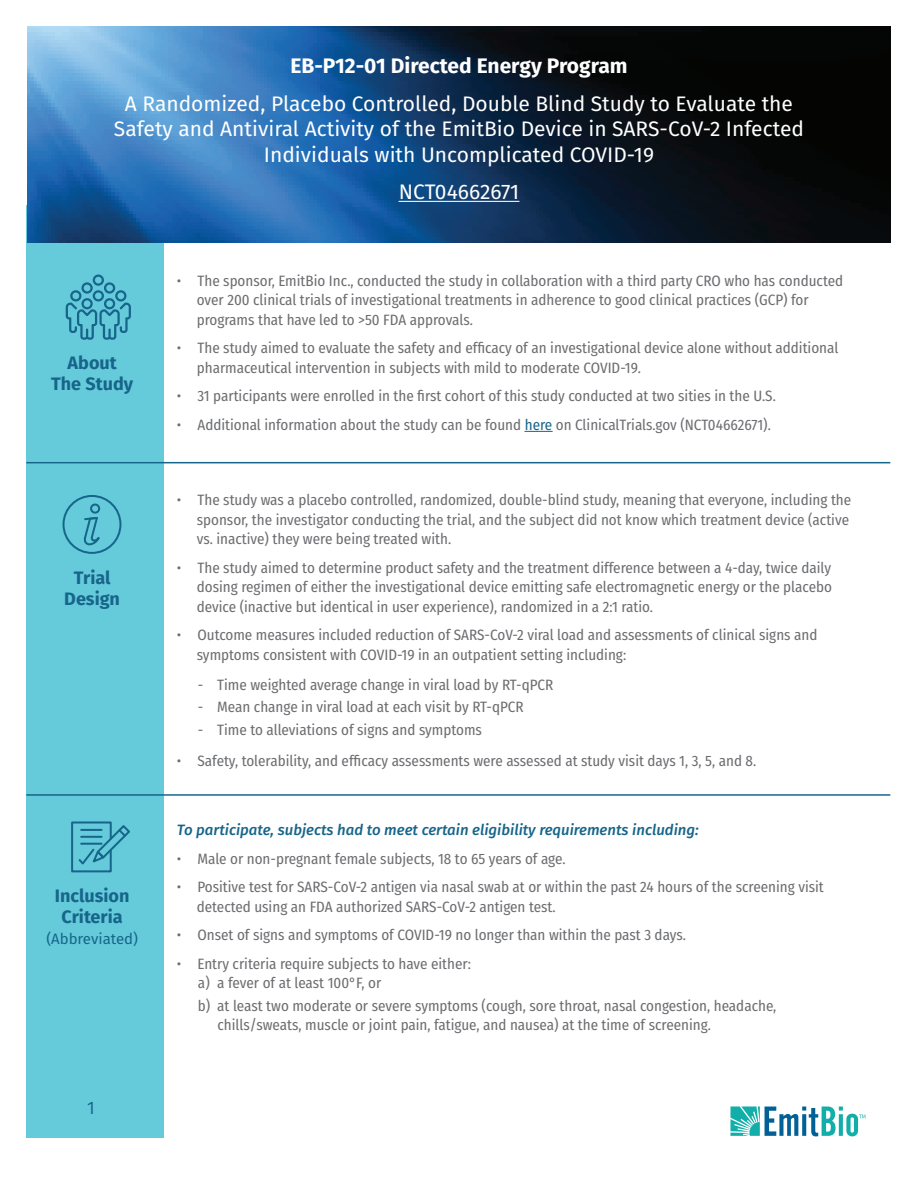
<style>
.page{position:relative;width:918px;height:1188px;background:#fff}
.page>*{position:absolute;margin:0;border:0;box-sizing:border-box;transform-origin:0 0}
.t1{font:21px/25.5px "Fira Sans";color:#fff;text-align:center}
.t2{font:700 21px "Fira Sans";color:#fff}
.t3{font:700 18px/21px "Fira Sans";color:#17658a;text-align:center}
.t4{font:18px "Fira Sans";color:#17658a}
.t5{font:15px/19.5px "Fira Sans Condensed";color:#6c6d70}
.t6{font:italic 500 15px "Fira Sans";color:#17658a}
.t7{font:15px "Fira Sans";color:#17658a}
.s1{color:#17658a}
</style>
<div class="page">
<svg style="left:730px;top:1106px;width:135px;height:30px"></svg>
<div style="left:26px;top:205px;width:138px;height:933px;background:#65cada"></div>
<hr style="left:26px;top:462px;width:864px;height:1px;background:#17658a">
<hr style="left:26px;top:794px;width:864px;height:2px;background:#17658a">
<img style="left:27px;top:27px;width:864px;height:216px">
<svg style="left:66px;top:275px;width:65px;height:65px"></svg>
<svg style="left:83px;top:517px;width:28px;height:29px"></svg>
<div style="left:90px;top:504px;width:10px;height:10px;border:2px solid #17658a;border-radius:50%"></div>
<div style="left:63px;top:495px;width:58px;height:59px;border:2px solid #17658a;border-radius:50%"></div>
<svg style="left:71px;top:821px;width:59px;height:52px"></svg>
<hr style="left:399px;top:201px;width:120px;height:1px;background:#fff">
<svg style="left:525px;top:431px;width:27px;height:1px"></svg>
<h1 class="t2" style="left:290px;top:48px;width:339px">EB-P12-01 Directed Energy Program</h1>
<h1 class="t1" style="left:114px;top:90px;width:692px">A Randomized, Placebo Controlled, Double Blind Study to Evaluate the<br>Safety and Antiviral Activity of the EmitBio Device in SARS-CoV-2 Infected<br>Individuals with Uncomplicated COVID-19</h1>
<h1 class="t1" style="left:399px;top:179px;width:122px">NCT04662671</h1>
<p class="t3" style="left:51px;top:351px;width:83px">About<br>The Study</p>
<p class="t3" style="left:64px;top:566px;width:57px">Trial<br>Design</p>
<p class="t3" style="left:55px;top:884px;width:76px">Inclusion<br>Criteria</p>
<p class="t7" style="left:46px;top:927px;width:93px">(Abbreviated)</p>
<p class="t4" style="left:87px;top:1094px;width:9px">1</p>
<p class="t5" style="left:197px;top:271px;width:648px;text-indent:-20px">• The sponsor, EmitBio Inc., conducted the study in collaboration with a third party CRO who has conducted over 200 clinical trials of investigational treatments in adherence to good clinical practices (GCP) for programs that have led to &gt;50 FDA approvals.</p>
<p class="t5" style="left:197px;top:338px;width:643px;text-indent:-20px">• The study aimed to evaluate the safety and efficacy of an investigational device alone without additional pharmaceutical intervention in subjects with mild to moderate COVID-19.</p>
<p class="t5" style="left:177px;top:386px;width:600px">• 31 participants were enrolled in the first cohort of this study conducted at two sities in the U.S.</p>
<p class="t5" style="left:177px;top:415px;width:595px">• Additional information about the study can be found <span class="s1">here</span> on ClinicalTrials.gov (NCT04662671).</p>
<p class="t5" style="left:197px;top:490px;width:656px;text-indent:-20px">• The study was a placebo controlled, randomized, double-blind study, meaning that everyone, including the sponsor, the investigator conducting the trial, and the subject did not know which treatment device (active vs. inactive) they were being treated with.</p>
<p class="t5" style="left:197px;top:557px;width:637px;text-align:justify;text-indent:-20px">• The study aimed to determine product safety and the treatment difference between a 4-day, twice daily dosing regimen of either the investigational device emitting safe electromagnetic energy or the placebo device (inactive but identical in user experience), randomized in a 2:1 ratio.</p>
<p class="t5" style="left:197px;top:625px;width:622px;text-indent:-20px">• Outcome measures included reduction of SARS-CoV-2 viral load and assessments of clinical signs and symptoms consistent with COVID-19 in an outpatient setting including:</p>
<p class="t5" style="left:198px;top:674px;width:357px">- Time weighted average change in viral load by RT-qPCR</p>
<p class="t5" style="left:198px;top:697px;width:327px">- Mean change in viral load at each visit by RT-qPCR</p>
<p class="t5" style="left:198px;top:719px;width:285px">- Time to alleviations of signs and symptoms</p>
<p class="t5" style="left:177px;top:751px;width:581px">• Safety, tolerability, and efficacy assessments were assessed at study visit days 1, 3, 5, and 8.</p>
<p class="t6" style="left:177px;top:818px;width:523px">To participate, subjects had to meet certain eligibility requirements including:</p>
<p class="t5" style="left:177px;top:848px;width:390px">• Male or non-pregnant female subjects, 18 to 65 years of age.</p>
<p class="t5" style="left:197px;top:877px;width:629px;text-indent:-20px">• Positive test for SARS-CoV-2 antigen via nasal swab at or within the past 24 hours of the screening visit detected using an FDA authorized SARS-CoV-2 antigen test.</p>
<p class="t5" style="left:177px;top:925px;width:510px">• Onset of signs and symptoms of COVID-19 no longer than within the past 3 days.</p>
<p class="t5" style="left:198px;top:953px;width:275px;text-indent:-21px">• Entry criteria require subjects to have either: a) a fever of at least 100°F, or</p>
<p class="t5" style="left:217px;top:995px;width:560px;text-indent:-19px">b) at least two moderate or severe symptoms (cough, sore throat, nasal congestion, headache, chills/sweats, muscle or joint pain, fatigue, and nausea) at the time of screening.</p>
</div>
